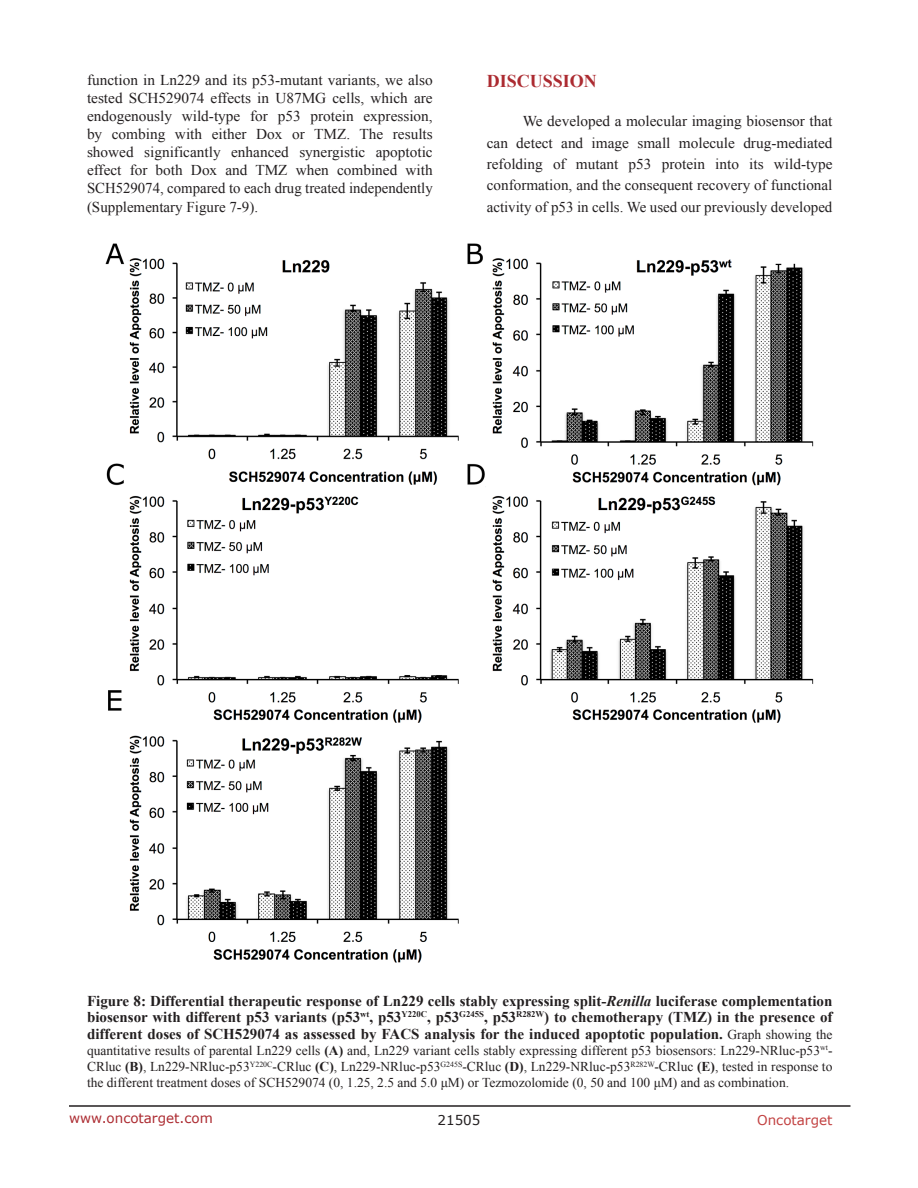
<style>
.page{position:relative;width:918px;height:1188px;background:#fff}
.page>*{position:absolute;margin:0;border:0;box-sizing:border-box;transform-origin:0 0}
.Heading{font:700 18px "Times New Roman";color:#ac2b31}
.BodyText{font:15px/18px "Times New Roman";color:#231f20;text-align:justify}
.figuretext{font:700 15px/16.2px "Times New Roman";color:#231f20;text-align:justify}
.figuretext-2{font:13.5px/16.2px "Times New Roman";color:#231f20;text-align:justify}
.t1{font:13.5px "Verdana";color:#ac2b31}
.t2{font:13.5px "Verdana";color:#c24141}
.t3{font:13.5px "Verdana";color:#231f20}
.s1{font-style:italic}
.s2{font-weight:400;font-size:13.5px}
.s3{font-weight:700}
</style>
<div class="page">
<hr style="left:69px;top:1105px;width:781px;height:2px;background:#231f20">
<img style="left:105px;top:243px;width:709px;height:720px">
<p class="BodyText" style="left:87px;top:71px;width:347px">function in Ln229 and its p53-mutant variants, we also tested SCH529074 effects in U87MG cells, which are endogenously wild-type for p53 protein expression, by combing with either Dox or TMZ. The results showed significantly enhanced synergistic apoptotic effect for both Dox and TMZ when combined with SCH529074, compared to each drug treated independently (Supplementary Figure 7-9).</p>
<p class="Heading" style="left:487px;top:69px;width:112px">DISCUSSION</p>
<p class="BodyText" style="left:487px;top:111px;width:347px;line-height:21.3px;text-indent:36px">We developed a molecular imaging biosensor that can detect and image small molecule drug-mediated refolding of mutant p53 protein into its wild-type conformation, and the consequent recovery of functional activity of p53 in cells. We used our previously developed</p>
<p class="figuretext" style="left:87px;top:993px;width:747px">Figure 8: Differential therapeutic response of Ln229 cells stably expressing split-<span class="s1">Renilla</span> luciferase complementation biosensor with different p53 variants (p53<sup>wt</sup>, p53<sup>Y220C</sup>, p53<sup>G245S</sup>, p53<sup>R282W</sup>) to chemotherapy (TMZ) in the presence of different doses of SCH529074 as assessed by FACS analysis for the induced apoptotic population. <span class="s2">Graph showing the</span></p>
<p class="figuretext-2" style="left:87px;top:1042px;width:747px">quantitative results of parental Ln229 cells <span class="s3">(A)</span> and, Ln229 variant cells stably expressing different p53 biosensors: Ln229-NRluc-p53<sup>wt</sup>-CRluc <span class="s3">(B)</span>, Ln229-NRluc-p53<sup>Y220C</sup>-CRluc <span class="s3">(C)</span>, Ln229-NRluc-p53<sup>G245S</sup>-CRluc <span class="s3">(D)</span>, Ln229-NRluc-p53<sup>R282W</sup>-CRluc <span class="s3">(E)</span>, tested in response to the different treatment doses of SCH529074 (0, 1.25, 2.5 and 5.0 μM) or Tezmozolomide (0, 50 and 100 μM) and as combination.</p>
<p class="t1" style="left:69px;top:1109px;width:145px">www.oncotarget.com</p>
<p class="t3" style="left:438px;top:1111px;width:44px">21505</p>
<p class="t2" style="left:757px;top:1111px;width:77px">Oncotarget</p>
</div>
